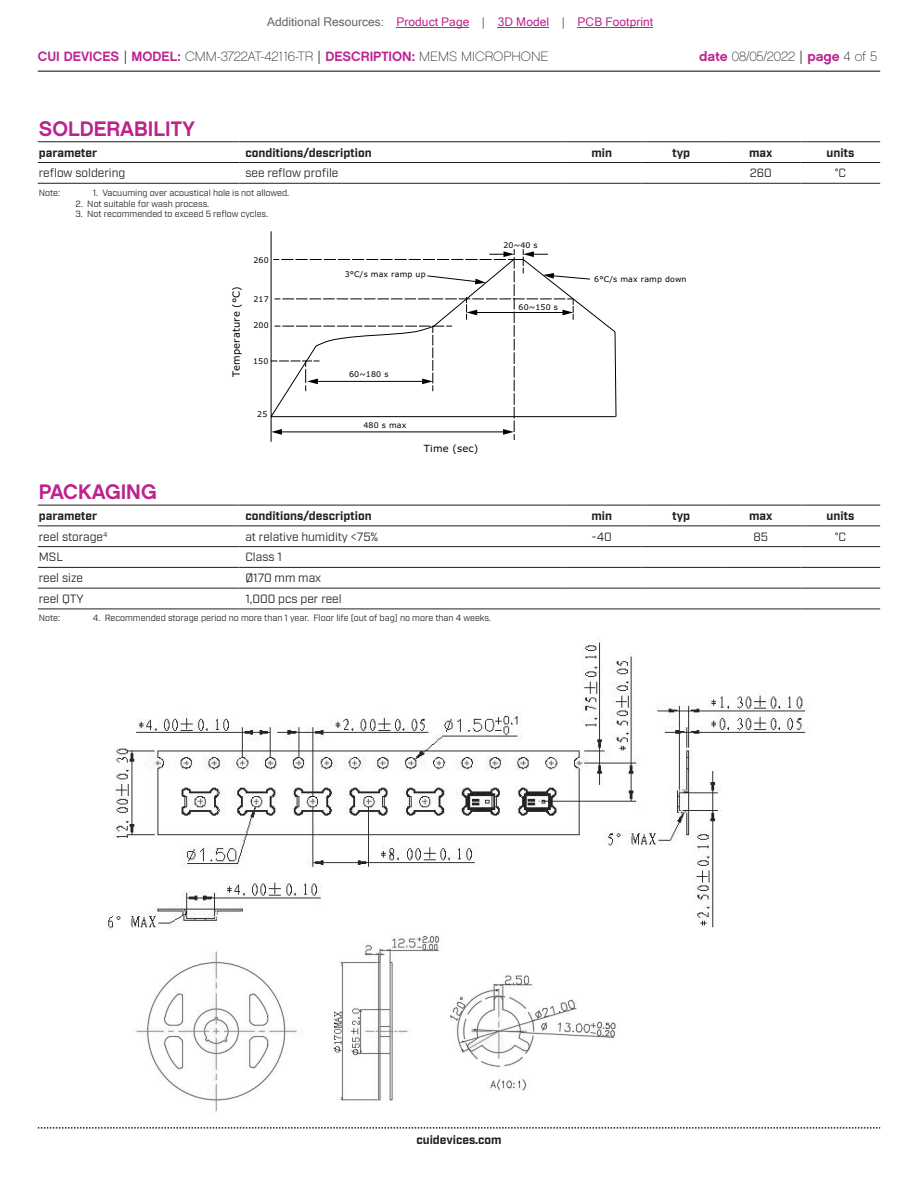
<style>
.page{position:relative;width:918px;height:1188px;background:#fff}
.page>*{position:absolute;margin:0;border:0;box-sizing:border-box;transform-origin:0 0}
.t1{font:21px "Chalet New York Nineteen Sixty";color:#bd238f}
.t2{font:13.5px "Chalet Paris Nineteen Sixty";color:#231f20}
.t3{font:12px "Industry";color:#231f20}
.t4{font:700 12px "Industry";color:#231f20}
.t5{font:12px "Microsoft Sans Serif";color:#bd238f}
.t6{font:9.9px "Verdana";letter-spacing:.02em;color:#000}
.t7{font:9px "Industry";color:#231f20}
.t8{font:7.95px "Verdana";letter-spacing:.02em;color:#000}
.s1{color:#63676b}
.s2{font-family:"Chalet New York Nineteen Sixty";color:#bd238f}
.s3{font-family:"Industry"}
</style>
<div class="page">
<hr style="left:38px;top:71px;width:842px;height:1px;background:#231f20">
<svg style="left:38px;top:1127px;width:842px;height:2px"></svg>
<img style="left:136px;top:935px;width:480px;height:178px">
<img style="left:108px;top:638px;width:702px;height:293px">
<hr style="left:38px;top:505px;width:201px;height:1px;background:#231f20">
<hr style="left:239px;top:505px;width:323px;height:1px;background:#231f20">
<hr style="left:562px;top:505px;width:79px;height:1px;background:#231f20">
<hr style="left:641px;top:505px;width:80px;height:1px;background:#231f20">
<hr style="left:721px;top:505px;width:80px;height:1px;background:#231f20">
<hr style="left:801px;top:505px;width:79px;height:1px;background:#231f20">
<hr style="left:38px;top:525px;width:201px;height:1px;background:#231f20">
<hr style="left:239px;top:525px;width:323px;height:1px;background:#231f20">
<hr style="left:562px;top:525px;width:79px;height:1px;background:#231f20">
<hr style="left:641px;top:525px;width:80px;height:1px;background:#231f20">
<hr style="left:721px;top:525px;width:80px;height:1px;background:#231f20">
<hr style="left:801px;top:525px;width:79px;height:1px;background:#231f20">
<hr style="left:38px;top:546px;width:201px;height:1px;background:#231f20">
<hr style="left:239px;top:546px;width:323px;height:1px;background:#231f20">
<hr style="left:562px;top:546px;width:79px;height:1px;background:#231f20">
<hr style="left:641px;top:546px;width:80px;height:1px;background:#231f20">
<hr style="left:721px;top:546px;width:80px;height:1px;background:#231f20">
<hr style="left:801px;top:546px;width:79px;height:1px;background:#231f20">
<hr style="left:38px;top:567px;width:201px;height:1px;background:#231f20">
<hr style="left:239px;top:567px;width:323px;height:1px;background:#231f20">
<hr style="left:562px;top:567px;width:79px;height:1px;background:#231f20">
<hr style="left:641px;top:567px;width:80px;height:1px;background:#231f20">
<hr style="left:721px;top:567px;width:80px;height:1px;background:#231f20">
<hr style="left:801px;top:567px;width:79px;height:1px;background:#231f20">
<hr style="left:38px;top:588px;width:201px;height:1px;background:#231f20">
<hr style="left:239px;top:588px;width:323px;height:1px;background:#231f20">
<hr style="left:562px;top:588px;width:79px;height:1px;background:#231f20">
<hr style="left:641px;top:588px;width:80px;height:1px;background:#231f20">
<hr style="left:721px;top:588px;width:80px;height:1px;background:#231f20">
<hr style="left:801px;top:588px;width:79px;height:1px;background:#231f20">
<hr style="left:38px;top:609px;width:201px;height:1px;background:#231f20">
<hr style="left:239px;top:609px;width:323px;height:1px;background:#231f20">
<hr style="left:562px;top:609px;width:79px;height:1px;background:#231f20">
<hr style="left:641px;top:609px;width:80px;height:1px;background:#231f20">
<hr style="left:721px;top:609px;width:80px;height:1px;background:#231f20">
<hr style="left:801px;top:609px;width:79px;height:1px;background:#231f20">
<hr style="left:38px;top:141px;width:201px;height:1px;background:#231f20">
<hr style="left:239px;top:141px;width:323px;height:1px;background:#231f20">
<hr style="left:562px;top:141px;width:79px;height:1px;background:#231f20">
<hr style="left:641px;top:141px;width:80px;height:1px;background:#231f20">
<hr style="left:721px;top:141px;width:80px;height:1px;background:#231f20">
<hr style="left:801px;top:141px;width:79px;height:1px;background:#231f20">
<hr style="left:38px;top:162px;width:201px;height:1px;background:#231f20">
<hr style="left:239px;top:162px;width:323px;height:1px;background:#231f20">
<hr style="left:562px;top:162px;width:79px;height:1px;background:#231f20">
<hr style="left:641px;top:162px;width:80px;height:1px;background:#231f20">
<hr style="left:721px;top:162px;width:80px;height:1px;background:#231f20">
<hr style="left:801px;top:162px;width:79px;height:1px;background:#231f20">
<hr style="left:38px;top:183px;width:201px;height:1px;background:#231f20">
<hr style="left:239px;top:183px;width:323px;height:1px;background:#231f20">
<hr style="left:562px;top:183px;width:79px;height:1px;background:#231f20">
<hr style="left:641px;top:183px;width:80px;height:1px;background:#231f20">
<hr style="left:721px;top:183px;width:80px;height:1px;background:#231f20">
<hr style="left:801px;top:183px;width:79px;height:1px;background:#231f20">
<svg style="left:270px;top:231px;width:347px;height:211px"></svg>
<svg style="left:271px;top:249px;width:320px;height:191px"></svg>
<hr style="left:397px;top:27px;width:72px;height:1px;background:#bd238f">
<hr style="left:498px;top:27px;width:51px;height:1px;background:#bd238f">
<hr style="left:578px;top:27px;width:75px;height:1px;background:#bd238f">
<h3 class="t5" style="left:267px;top:15px;width:388px"><span class="s1">Additional Resources:</span> Product Page <span class="s1">|</span> 3D Model <span class="s1">|</span> PCB Footprint</h3>
<h2 class="t2" style="left:38px;top:48px;width:512px"><span class="s2">CUI DEVICES</span> <span class="s3">|</span> <span class="s2">MODEL:</span> CMM-3722AT-42116-TR <span class="s3">|</span> <span class="s2">DESCRIPTION:</span> MEMS MICROPHONE</h2>
<h2 class="t2" style="left:699px;top:48px;width:179px"><span class="s2">date</span> 08/05/2022 <span class="s3">|</span> <span class="s2">page</span> 4 of 5</h2>
<h1 class="t1" style="left:39px;top:115px;width:158px">SOLDERABILITY</h1>
<h3 class="t4" style="left:39px;top:145px;width:60px">parameter</h3>
<h3 class="t4" style="left:245px;top:145px;width:128px">conditions/description</h3>
<h3 class="t4" style="left:591px;top:145px;width:22px">min</h3>
<h3 class="t4" style="left:672px;top:145px;width:20px">typ</h3>
<h3 class="t4" style="left:749px;top:145px;width:25px">max</h3>
<h3 class="t4" style="left:827px;top:145px;width:29px">units</h3>
<h3 class="t3" style="left:39px;top:166px;width:88px">reflow soldering</h3>
<h3 class="t3" style="left:245px;top:166px;width:95px">see reflow profile</h3>
<h3 class="t3" style="left:750px;top:166px;width:24px">260</h3>
<h3 class="t3" style="left:835px;top:166px;width:13px">°C</h3>
<p class="t7" style="left:39px;top:187px;width:23px">Note:</p>
<p class="t7" style="left:93px;top:187px;width:198px">1. Vacuuming over acoustical hole is not allowed.</p>
<p class="t7" style="left:76px;top:198px;width:135px">2. Not suitable for wash process.</p>
<p class="t7" style="left:76px;top:209px;width:194px">3. Not recommended to exceed 5 reflow cycles.</p>
<p class="t6" style="left:229px;top:377px;width:93px;rotate:-90deg">Temperature (°C)</p>
<p class="t8" style="left:253px;top:254px;width:17px">260</p>
<p class="t8" style="left:253px;top:293px;width:17px">217</p>
<p class="t8" style="left:253px;top:320px;width:17px">200</p>
<p class="t8" style="left:253px;top:355px;width:17px">150</p>
<p class="t8" style="left:257px;top:408px;width:12px">25</p>
<p class="t8" style="left:345px;top:269px;width:82px">3°C/s max ramp up</p>
<p class="t8" style="left:349px;top:369px;width:41px">60~180 s</p>
<p class="t8" style="left:363px;top:419px;width:44px">480 s max</p>
<p class="t6" style="left:424px;top:442px;width:56px">Time (sec)</p>
<p class="t8" style="left:503px;top:240px;width:36px">20~40 s</p>
<p class="t8" style="left:519px;top:301px;width:41px">60~150 s</p>
<p class="t8" style="left:594px;top:273px;width:94px">6°C/s max ramp down</p>
<h1 class="t1" style="left:39px;top:479px;width:119px">PACKAGING</h1>
<h3 class="t4" style="left:39px;top:509px;width:60px">parameter</h3>
<h3 class="t4" style="left:245px;top:509px;width:128px">conditions/description</h3>
<h3 class="t4" style="left:591px;top:509px;width:22px">min</h3>
<h3 class="t4" style="left:672px;top:509px;width:20px">typ</h3>
<h3 class="t4" style="left:749px;top:509px;width:25px">max</h3>
<h3 class="t4" style="left:827px;top:509px;width:29px">units</h3>
<h3 class="t3" style="left:39px;top:529px;width:70px">reel storage<sup>4</sup></h3>
<h3 class="t3" style="left:245px;top:529px;width:134px">at relative humidity &lt;75%</h3>
<h3 class="t3" style="left:592px;top:529px;width:22px">-40</h3>
<h3 class="t3" style="left:754px;top:529px;width:16px">85</h3>
<h3 class="t3" style="left:835px;top:529px;width:13px">°C</h3>
<h3 class="t3" style="left:39px;top:550px;width:26px">MSL</h3>
<h3 class="t3" style="left:245px;top:550px;width:38px">Class 1</h3>
<h3 class="t3" style="left:39px;top:571px;width:46px">reel size</h3>
<h3 class="t3" style="left:245px;top:571px;width:77px">Ø170 mm max</h3>
<h3 class="t3" style="left:39px;top:592px;width:46px">reel QTY</h3>
<h3 class="t3" style="left:245px;top:592px;width:98px">1,000 pcs per reel</h3>
<p class="t7" style="left:39px;top:613px;width:23px">Note:</p>
<p class="t7" style="left:93px;top:613px;width:400px">4. Recommended storage period no more than 1 year. Floor life (out of bag) no more than 4 weeks.</p>
<h3 class="t4" style="left:416px;top:1132px;width:87px">cuidevices.com</h3>
</div>
